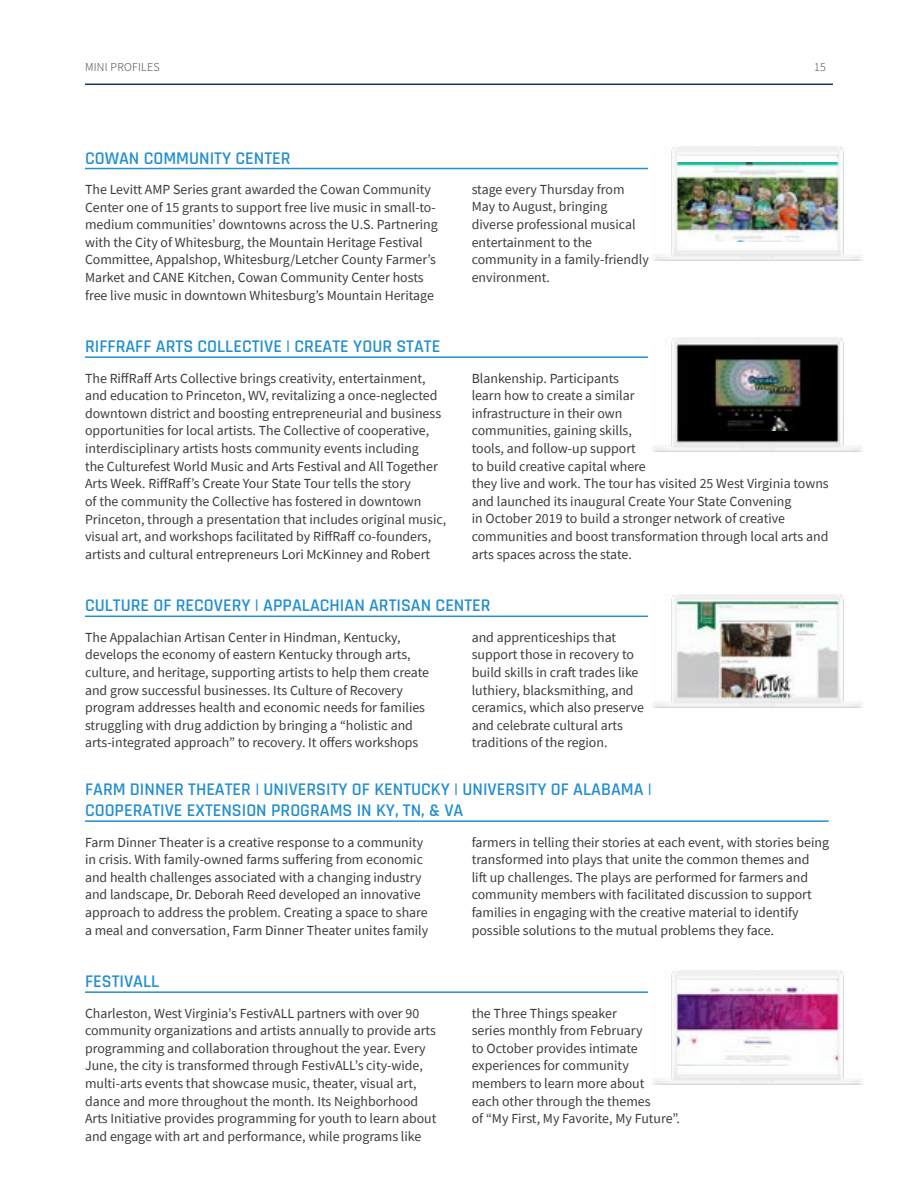
<style>
.page{position:relative;width:918px;height:1188px;background:#fff}
.page>*{position:absolute;margin:0;border:0;box-sizing:border-box;transform-origin:0 0}
.t1{font:600 18px/21.6px "Rajdhani";color:#248fcf}
.t2{font:13.8px/17.5px "Source Sans Pro";color:#3c3c3b}
.t3{font:300 12px "Source Sans Pro";letter-spacing:.02em;color:#3c3c3b}
</style>
<div class="page">
<hr style="left:85px;top:84px;width:748px;height:1px;background:#173455">
<hr style="left:85px;top:168px;width:563px;height:1px;background:#248fcf">
<hr style="left:85px;top:356px;width:563px;height:2px;background:#248fcf">
<hr style="left:85px;top:616px;width:563px;height:1px;background:#248fcf">
<hr style="left:85px;top:820px;width:744px;height:2px;background:#248fcf">
<hr style="left:85px;top:991px;width:563px;height:2px;background:#248fcf">
<img style="left:652px;top:147px;width:211px;height:114px">
<img style="left:652px;top:338px;width:211px;height:114px">
<img style="left:652px;top:594px;width:211px;height:114px">
<img style="left:652px;top:970px;width:211px;height:114px">
<p class="t3" style="left:85px;top:60px;width:76px">MINI PROFILES</p>
<p class="t3" style="left:814px;top:60px;width:13px">15</p>
<h1 class="t1" style="left:85px;top:148px;width:207px">COWAN COMMUNITY CENTER</h1>
<p class="t2" style="left:85px;top:180px;width:354px">The Levitt AMP Series grant awarded the Cowan Community Center one of 15 grants to support free live music in small-to&shy;medium communities’ downtowns across the U.S. Partnering with the City of Whitesburg, the Mountain Heritage Festival Committee, Appalshop, Whitesburg/Letcher County Farmer’s Market and CANE Kitchen, Cowan Community Center hosts free live music in downtown Whitesburg’s Mountain Heritage</p>
<p class="t2" style="left:472px;top:180px;width:179px">stage every Thursday from<br>May to August, bringing diverse professional musical entertainment to the community in a family-friendly environment.</p>
<h1 class="t1" style="left:85px;top:336px;width:357px">RIFFRAFF ARTS COLLECTIVE | CREATE YOUR STATE</h1>
<p class="t2" style="left:85px;top:369px;width:363px">The RiffRaff Arts Collective brings creativity, entertainment, and education to Princeton, WV, revitalizing a once-neglected downtown district and boosting entrepreneurial and business opportunities for local artists. The Collective of cooperative, interdisciplinary artists hosts community events including<br>the Culturefest World Music and Arts Festival and All Together Arts Week. RiffRaff’s Create Your State Tour tells the story<br>of the community the Collective has fostered in downtown Princeton, through a presentation that includes original music, visual art, and workshops facilitated by RiffRaff co-founders, artists and cultural entrepreneurs Lori McKinney and Robert</p>
<p class="t2" style="left:472px;top:369px;width:359px">Blankenship. Participants<br>learn how to create a similar<br>infrastructure in their own<br>communities, gaining skills,<br>tools, and follow-up support<br>to build creative capital where<br>they live and work. The tour has visited 25 West Virginia towns and launched its inaugural Create Your State Convening<br>in October 2019 to build a stronger network of creative communities and boost transformation through local arts and arts spaces across the state.</p>
<h1 class="t1" style="left:85px;top:595px;width:407px">CULTURE OF RECOVERY | APPALACHIAN ARTISAN CENTER</h1>
<p class="t2" style="left:85px;top:628px;width:346px">The Appalachian Artisan Center in Hindman, Kentucky, develops the economy of eastern Kentucky through arts, culture, and heritage, supporting artists to help them create and grow successful businesses. Its Culture of Recovery program addresses health and economic needs for families struggling with drug addiction by bringing a “holistic and arts-integrated approach” to recovery. It offers workshops</p>
<p class="t2" style="left:472px;top:628px;width:174px">and apprenticeships that support those in recovery to build skills in craft trades like luthiery, blacksmithing, and ceramics, which also preserve and celebrate cultural arts traditions of the region.</p>
<h1 class="t1" style="left:85px;top:779px;width:568px">FARM DINNER THEATER | UNIVERSITY OF KENTUCKY | UNIVERSITY OF ALABAMA |<br>COOPERATIVE EXTENSION PROGRAMS IN KY, TN, &amp; VA</h1>
<p class="t2" style="left:85px;top:833px;width:345px">Farm Dinner Theater is a creative response to a community in crisis. With family-owned farms suffering from economic and health challenges associated with a changing industry and landscape, Dr. Deborah Reed developed an innovative approach to address the problem. Creating a space to share a meal and conversation, Farm Dinner Theater unites family</p>
<p class="t2" style="left:472px;top:833px;width:359px">farmers in telling their stories at each event, with stories being transformed into plays that unite the common themes and<br>lift up challenges. The plays are performed for farmers and community members with facilitated discussion to support families in engaging with the creative material to identify possible solutions to the mutual problems they face.</p>
<h1 class="t1" style="left:85px;top:971px;width:76px">FESTIVALL</h1>
<p class="t2" style="left:85px;top:1004px;width:353px">Charleston, West Virginia’s FestivALL partners with over 90 community organizations and artists annually to provide arts programming and collaboration throughout the year. Every June, the city is transformed through FestivALL’s city-wide, multi-arts events that showcase music, theater, visual art, dance and more throughout the month. Its Neighborhood Arts Initiative provides programming for youth to learn about and engage with art and performance, while programs like</p>
<p class="t2" style="left:472px;top:1004px;width:210px">the Three Things speaker<br>series monthly from February<br>to October provides intimate experiences for community members to learn more about<br>each other through the themes<br>of “My First, My Favorite, My Future”.</p>
</div>
